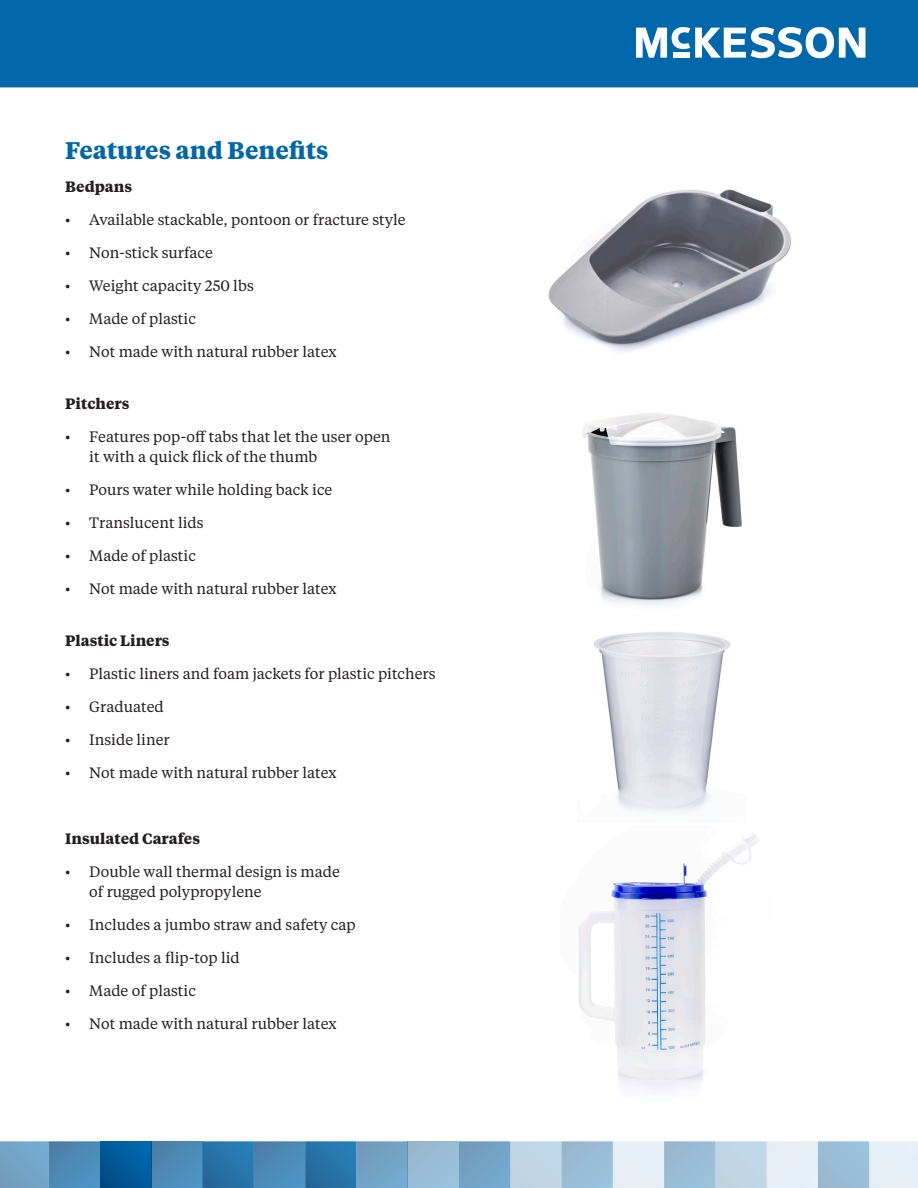
<style>
.page{position:relative;width:918px;height:1188px;background:#fff}
.page>*{position:absolute;margin:0;border:0;box-sizing:border-box;transform-origin:0 0}
.t1{font:700 24px "Tiempos Text";color:#0067aa}
.t2{font:15px/19.5px "Tiempos Text";color:#231f20}
.t3{font:700 15px "Tiempos Text";color:#231f20}
</style>
<div class="page">
<svg style="left:0;top:1141px;width:100px;height:47px;background:#6097be"></svg>
<div style="left:100px;top:1141px;width:51px;height:47px;background:linear-gradient(to right,#01508c,#0065a7)"></div>
<div style="left:151px;top:1141px;width:52px;height:47px;background:linear-gradient(to right,#4d83ac,#4d91bf)"></div>
<svg style="left:203px;top:1141px;width:205px;height:47px;background:#4585b3"></svg>
<div style="left:408px;top:1141px;width:51px;height:47px;background:#9abdd5"></div>
<svg style="left:459px;top:1141px;width:459px;height:47px;background:#b7d0e1"></svg>
<div style="left:0;top:0;width:918px;height:87px;background:#0067aa"></div>
<svg style="left:636px;top:27px;width:229px;height:31px"></svg>
<img style="left:548px;top:189px;width:243px;height:163px">
<img style="left:578px;top:835px;width:180px;height:256px">
<img style="left:583px;top:413px;width:159px;height:195px">
<img style="left:594px;top:632px;width:136px;height:180px">
<p class="t1" style="left:65px;top:133px;width:265px">Features and Benefits</p>
<p class="t3" style="left:65px;top:176px;width:68px">Bedpans</p>
<p class="t2" style="left:65px;top:209px;width:342px">• Available stackable, pontoon or fracture style</p>
<p class="t2" style="left:65px;top:242px;width:149px">• Non-stick surface</p>
<p class="t2" style="left:65px;top:275px;width:190px">• Weight capacity 250 lbs</p>
<p class="t2" style="left:65px;top:308px;width:132px">• Made of plastic</p>
<p class="t2" style="left:65px;top:341px;width:273px">• Not made with natural rubber latex</p>
<p class="t3" style="left:65px;top:393px;width:66px">Pitchers</p>
<p class="t2" style="left:89px;top:426px;width:303px;text-indent:-24px">• Features pop-off tabs that let the user open it with a quick flick of the thumb</p>
<p class="t2" style="left:65px;top:479px;width:269px">• Pours water while holding back ice</p>
<p class="t2" style="left:65px;top:512px;width:140px">• Translucent lids</p>
<p class="t2" style="left:65px;top:545px;width:132px">• Made of plastic</p>
<p class="t2" style="left:65px;top:578px;width:273px">• Not made with natural rubber latex</p>
<p class="t3" style="left:65px;top:630px;width:106px">Plastic Liners</p>
<p class="t2" style="left:65px;top:663px;width:372px">• Plastic liners and foam jackets for plastic pitchers</p>
<p class="t2" style="left:65px;top:696px;width:100px">• Graduated</p>
<p class="t2" style="left:65px;top:729px;width:106px">• Inside liner</p>
<p class="t2" style="left:65px;top:762px;width:273px">• Not made with natural rubber latex</p>
<p class="t3" style="left:65px;top:828px;width:136px">Insulated Carafes</p>
<p class="t2" style="left:89px;top:861px;width:252px;text-indent:-24px">• Double wall thermal design is made of rugged polypropylene</p>
<p class="t2" style="left:65px;top:914px;width:292px">• Includes a jumbo straw and safety cap</p>
<p class="t2" style="left:65px;top:947px;width:176px">• Includes a flip-top lid</p>
<p class="t2" style="left:65px;top:980px;width:132px">• Made of plastic</p>
<p class="t2" style="left:65px;top:1013px;width:273px">• Not made with natural rubber latex</p>
</div>
